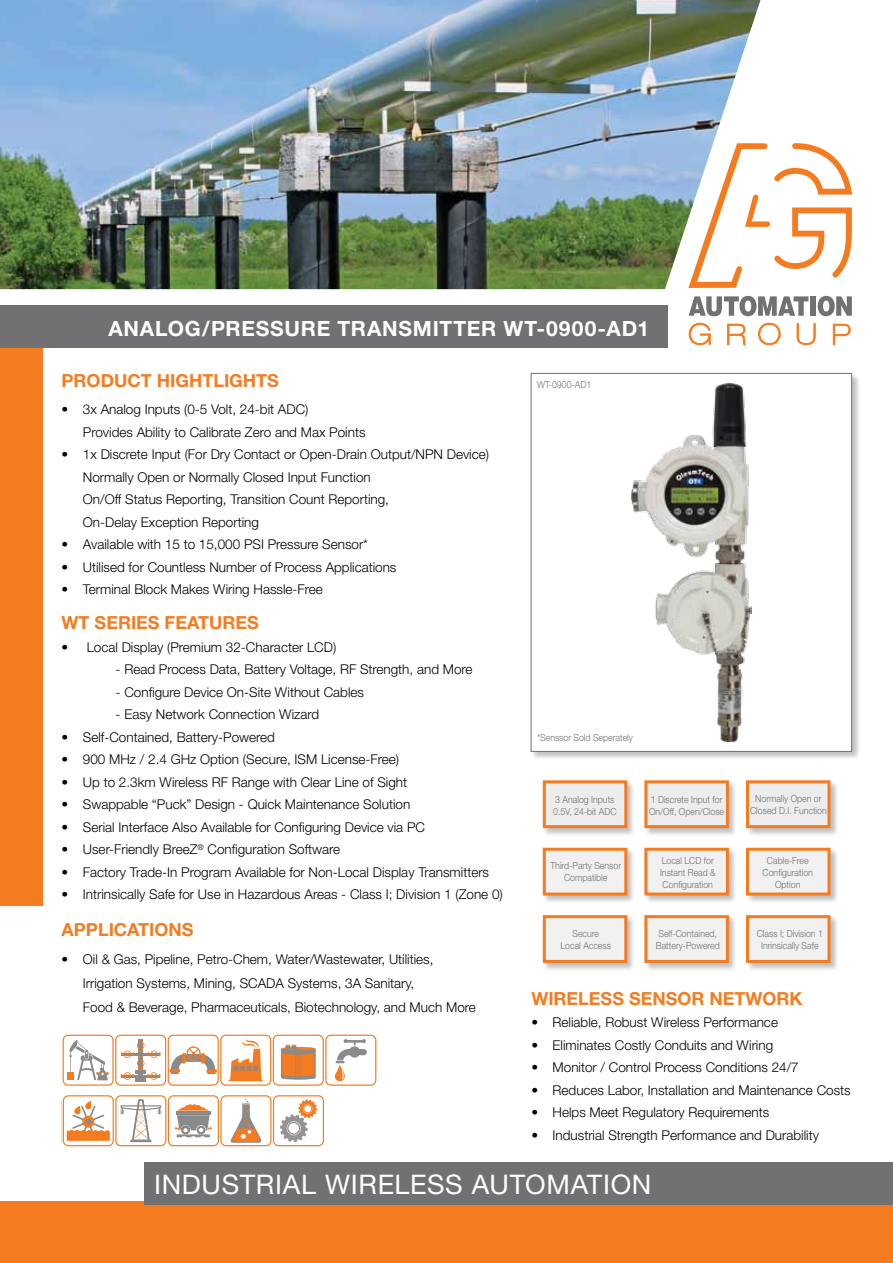
<style>
.page{position:relative;width:893px;height:1263px;background:#fff}
.page>*{position:absolute;margin:0;border:0;box-sizing:border-box;transform-origin:0 0}
.t1{font:27px "Helvetica Neue";letter-spacing:.025em;color:#fff}
.t2{font:700 21px "Helvetica Neue";letter-spacing:.035em;color:#fff}
.t3{font:700 18px "Helvetica Neue";color:#f47b20}
.t4{font:300 13.5px/22.5px "Helvetica Neue";color:#000}
.t5{font:300 9.75px/12px "Helvetica Neue";color:#717073;text-align:center;scale:.9 1}
</style>
<div class="page">
<div style="left:0;top:1201px;width:893px;height:62px;background:#f47b20"></div>
<div style="left:0;top:347px;width:43px;height:559px;background:#f47b20"></div>
<div style="left:0;top:306px;width:668px;height:42px;background:#717073"></div>
<div style="left:145px;top:1162px;width:748px;height:43px;background:#717073"></div>
<div style="left:530px;top:373px;width:331px;height:387px;background:#000;opacity:.25"></div>
<div style="left:531px;top:373px;width:321px;height:378px;background:#fff"></div>
<img style="left:631px;top:384px;width:120px;height:357px">
<div style="left:531px;top:373px;width:321px;height:379px;border:1px solid #717073"></div>
<div style="left:325px;top:1035px;width:51px;height:51px;border:1px solid #f47b20;border-radius:5px"></div>
<svg style="left:335px;top:1065px;width:10px;height:16px"></svg>
<svg style="left:336px;top:1039px;width:31px;height:40px"></svg>
<div style="left:63px;top:1035px;width:51px;height:51px;border:1px solid #f47b20;border-radius:5px"></div>
<svg style="left:67px;top:1040px;width:42px;height:40px"></svg>
<div style="left:273px;top:1035px;width:51px;height:51px;border:1px solid #f47b20;border-radius:5px"></div>
<svg style="left:281px;top:1044px;width:35px;height:36px"></svg>
<div style="left:220px;top:1035px;width:51px;height:51px;border:1px solid #f47b20;border-radius:5px"></div>
<svg style="left:229px;top:1039px;width:34px;height:42px"></svg>
<div style="left:168px;top:1035px;width:51px;height:51px;border:1px solid #f47b20;border-radius:5px"></div>
<svg style="left:170px;top:1046px;width:45px;height:28px"></svg>
<svg style="left:121px;top:1039px;width:40px;height:42px"></svg>
<div style="left:115px;top:1035px;width:51px;height:51px;border:1px solid #f47b20;border-radius:5px"></div>
<div style="left:63px;top:1095px;width:51px;height:51px;border:1px solid #f47b20;border-radius:5px"></div>
<svg style="left:61px;top:1095px;width:49px;height:51px"></svg>
<div style="left:168px;top:1095px;width:51px;height:51px;border:1px solid #f47b20;border-radius:5px"></div>
<svg style="left:175px;top:1104px;width:37px;height:33px"></svg>
<div style="left:273px;top:1095px;width:51px;height:51px;border:1px solid #f47b20;border-radius:5px"></div>
<svg style="left:280px;top:1099px;width:37px;height:43px"></svg>
<div style="left:115px;top:1095px;width:51px;height:51px;border:1px solid #f47b20;border-radius:5px"></div>
<svg style="left:120px;top:1099px;width:41px;height:43px"></svg>
<div style="left:220px;top:1095px;width:51px;height:51px;border:1px solid #f47b20;border-radius:5px"></div>
<svg style="left:230px;top:1099px;width:32px;height:44px"></svg>
<div style="left:542px;top:915px;width:297px;height:57px;background:#000;opacity:.25"></div>
<div style="left:543px;top:915px;width:84px;height:48px;background:#f1f1f1;border:3px solid #f47b20"></div>
<div style="left:644px;top:915px;width:85px;height:48px;background:#f1f1f1;border:3px solid #f47b20"></div>
<div style="left:746px;top:915px;width:84px;height:48px;background:#f1f1f1;border:3px solid #f47b20"></div>
<div style="left:542px;top:847px;width:297px;height:57px;background:#000;opacity:.25"></div>
<div style="left:543px;top:848px;width:84px;height:47px;background:#f1f1f1;border:3px solid #f47b20"></div>
<div style="left:644px;top:848px;width:85px;height:47px;background:#f1f1f1;border:3px solid #f47b20"></div>
<div style="left:746px;top:848px;width:84px;height:47px;background:#f1f1f1;border:3px solid #f47b20"></div>
<div style="left:542px;top:780px;width:297px;height:57px;background:#000;opacity:.25"></div>
<div style="left:543px;top:780px;width:84px;height:48px;background:#ededee;border:3px solid #f47b20"></div>
<div style="left:644px;top:780px;width:85px;height:48px;background:#ededee;border:3px solid #f47b20"></div>
<div style="left:746px;top:780px;width:84px;height:48px;background:#ededee;border:3px solid #f47b20"></div>
<svg style="left:688px;top:322px;width:23px;height:23px"></svg>
<svg style="left:727px;top:323px;width:19px;height:22px"></svg>
<svg style="left:758px;top:322px;width:23px;height:23px"></svg>
<svg style="left:796px;top:323px;width:20px;height:22px"></svg>
<svg style="left:832px;top:323px;width:19px;height:22px"></svg>
<svg style="left:689px;top:296px;width:119px;height:20px"></svg>
<div style="left:811px;top:296px;width:5px;height:20px;background:#717073"></div>
<svg style="left:818px;top:296px;width:34px;height:20px"></svg>
<svg style="left:760px;top:143px;width:92px;height:135px"></svg>
<img style="left:0;top:0;width:760px;height:289px">
<h2 class="t2" style="left:109px;top:315px;width:542px">ANALOG/PRESSURE TRANSMITTER WT-0900-AD1</h2>
<h3 class="t3" style="left:62px;top:370px;width:219px">PRODUCT HIGHTLIGHTS</h3>
<p class="t4" style="left:83px;top:398px;width:284px;text-indent:-21px">• 3x Analog Inputs (0-5 Volt, 24-bit ADC)<br>Provides Ability to Calibrate Zero and Max Points</p>
<p class="t4" style="left:83px;top:443px;width:408px;text-indent:-21px">• 1x Discrete Input (For Dry Contact or Open-Drain Output/NPN Device)<br>Normally Open or Normally Closed Input Function<br>On/Off Status Reporting, Transition Count Reporting,<br>On-Delay Exception Reporting</p>
<p class="t4" style="left:62px;top:533px;width:308px">• Available with 15 to 15,000 PSI Pressure Sensor*</p>
<p class="t4" style="left:62px;top:555px;width:336px">• Utilised for Countless Number of Process Applications</p>
<p class="t4" style="left:62px;top:578px;width:263px">• Terminal Block Makes Wiring Hassle-Free</p>
<h3 class="t3" style="left:62px;top:612px;width:199px">WT SERIES FEATURES</h3>
<p class="t4" style="left:62px;top:635px;width:276px">• Local Display (Premium 32-Character LCD)</p>
<p class="t4" style="left:116px;top:658px;width:358px">- Read Process Data, Battery Voltage, RF Strength, and More</p>
<p class="t4" style="left:116px;top:680px;width:250px">- Configure Device On-Site Without Cables</p>
<p class="t4" style="left:116px;top:703px;width:205px">- Easy Network Connection Wizard</p>
<p class="t4" style="left:62px;top:725px;width:215px">• Self-Contained, Battery-Powered</p>
<p class="t4" style="left:62px;top:748px;width:339px">• 900 MHz / 2.4 GHz Option (Secure, ISM License-Free)</p>
<p class="t4" style="left:62px;top:770px;width:347px">• Up to 2.3km Wireless RF Range with Clear Line of Sight</p>
<p class="t4" style="left:62px;top:793px;width:350px">• Swappable “Puck” Design - Quick Maintenance Solution</p>
<p class="t4" style="left:62px;top:815px;width:365px">• Serial Interface Also Available for Configuring Device via PC</p>
<p class="t4" style="left:62px;top:838px;width:280px">• User-Friendly BreeZ<sup>®</sup> Configuration Software</p>
<p class="t4" style="left:62px;top:860px;width:429px">• Factory Trade-In Program Available for Non-Local Display Transmitters</p>
<p class="t4" style="left:62px;top:883px;width:443px">• Intrinsically Safe for Use in Hazardous Areas - Class I; Division 1 (Zone 0)</p>
<h3 class="t3" style="left:62px;top:918px;width:133px">APPLICATIONS</h3>
<p class="t4" style="left:83px;top:947px;width:394px;line-height:24px;text-indent:-21px">• Oil &amp; Gas, Pipeline, Petro-Chem, Water/Wastewater, Utilities,<br>Irrigation Systems, Mining, SCADA Systems, 3A Sanitary,<br>Food &amp; Beverage, Pharmaceuticals, Biotechnology, and Much More</p>
<p class="t5" style="left:537px;top:378px;width:62px">WT-0900-AD1</p>
<p class="t5" style="left:537px;top:732px;width:108px">*Senssor Sold Seperately</p>
<p class="t5" style="left:553px;top:793px;width:72px;text-align:left">3 Analog Inputs<br>0.5V, 24-bit ADC</p>
<p class="t5" style="left:550px;top:859px;width:80px">Third-Party Sensor<br>Compatible</p>
<p class="t5" style="left:649px;top:793px;width:85px;text-align:left">1 Discrete Input for<br>On/Off, Open/Close</p>
<p class="t5" style="left:750px;top:792px;width:87px">Normally Open or<br>Closed D.I. Function</p>
<p class="t5" style="left:660px;top:854px;width:63px;text-align:left">Local LCD for<br>Instant Read &amp;<br>Configuration</p>
<p class="t5" style="left:762px;top:854px;width:57px">Cable-Free<br>Configuration<br>Option</p>
<p class="t5" style="left:561px;top:927px;width:57px">Secure<br>Local Access</p>
<p class="t5" style="left:656px;top:927px;width:72px;text-align:left">Self-Contained,<br>Battery-Powered</p>
<p class="t5" style="left:757px;top:927px;width:75px">Class I; Division 1<br>Inrinsically Safe</p>
<h3 class="t3" style="left:531px;top:987px;width:273px">WIRELESS SENSOR NETWORK</h3>
<p class="t4" style="left:531px;top:1011px;width:248px">• Reliable, Robust Wireless Performance</p>
<p class="t4" style="left:531px;top:1033px;width:243px">• Eliminates Costly Conduits and Wiring</p>
<p class="t4" style="left:531px;top:1056px;width:269px">• Monitor / Control Process Conditions 24/7</p>
<p class="t4" style="left:531px;top:1078px;width:321px">• Reduces Labor, Installation and Maintenance Costs</p>
<p class="t4" style="left:531px;top:1101px;width:239px">• Helps Meet Regulatory Requirements</p>
<p class="t4" style="left:531px;top:1123px;width:289px">• Industrial Strength Performance and Durability</p>
<h1 class="t1" style="left:154px;top:1168px;width:499px">INDUSTRIAL WIRELESS AUTOMATION</h1>
</div>
